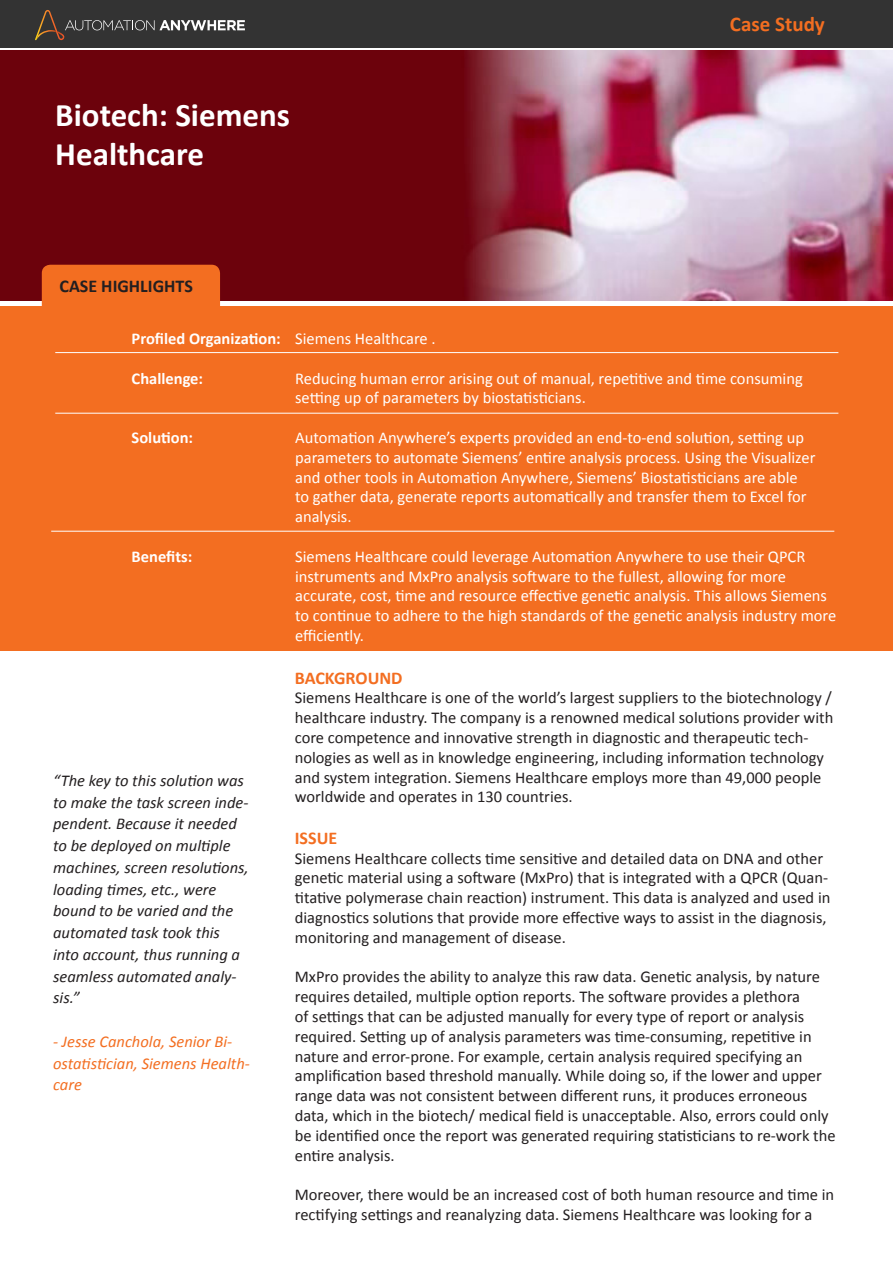
<style>
.page{position:relative;width:893px;height:1263px;background:#fff}
.page>*{position:absolute;margin:0;border:0;box-sizing:border-box;transform-origin:0 0}
.t1{font:700 33px/39.6px "Calibri";color:#fff}
.t2{font:700 21px "Calibri";color:#f36e21}
.t3{font:700 18px "Calibri";color:#f36e21}
.t4{font:700 18px "Calibri";color:#231f20}
.t5{font:16.5px/19.8px "Calibri";color:#231f20}
.t6{font:16.5px/19.8px "Calibri";color:#fff}
.t7{font:italic 16.5px/21.8px "Calibri";color:#231f20}
.t8{font:700 16.5px "Calibri";color:#fff}
.t9{font:italic 16.5px/21.8px "Calibri";color:#f36e21}
.s1{font-weight:400}
</style>
<div class="page">
<img style="left:0;top:51px;width:893px;height:249px">
<div style="left:42px;top:265px;width:178px;height:60px;background:#f36e21;border-radius:9px"></div>
<div style="left:0;top:0;width:893px;height:48px;background:#333"></div>
<div style="left:0;top:306px;width:892px;height:345px;background:#f36e21"></div>
<hr style="left:51px;top:531px;width:783px;height:1px;background:#fff">
<hr style="left:55px;top:352px;width:783px;height:1px;background:#fff">
<hr style="left:55px;top:413px;width:783px;height:1px;background:#fff">
<svg style="left:35px;top:10px;width:210px;height:30px"></svg>
<p class="t1" style="left:55px;top:95px;width:236px">Biotech: Siemens<br>Healthcare</p>
<p class="t4" style="left:60px;top:275px;width:135px">CASE HIGHLIGHTS</p>
<p class="t2" style="left:730px;top:10px;width:96px">Case Study</p>
<p class="t8" style="left:132px;top:328px;width:306px">Profiled Organization: <span class="s1">Siemens Healthcare .</span></p>
<p class="t8" style="left:132px;top:368px;width:73px">Challenge:</p>
<p class="t6" style="left:295px;top:368px;width:509px">Reducing human error arising out of manual, repetitive and time consuming setting up of parameters by biostatisticians.</p>
<p class="t8" style="left:132px;top:427px;width:63px">Solution:</p>
<p class="t6" style="left:295px;top:428px;width:522px">Automation Anywhere’s experts provided an end-to-end solution, setting up parameters to automate Siemens’ entire analysis process. Using the Visualizer and other tools in Automation Anywhere, Siemens’ Biostatisticians are able to gather data, generate reports automatically and transfer them to Excel for analysis.</p>
<p class="t8" style="left:132px;top:546px;width:62px">Benefits:</p>
<p class="t6" style="left:295px;top:546px;width:543px">Siemens Healthcare could leverage Automation Anywhere to use their QPCR instruments and MxPro analysis software to the fullest, allowing for more accurate, cost, time and resource effective genetic analysis. This allows Siemens to continue to adhere to the high standards of the genetic analysis industry more efficiently.</p>
<p class="t7" style="left:53px;top:769px;width:197px">“The key to this solution was to make the task screen inde&shy;pendent. Because it needed to be deployed on multiple machines, screen resolutions, loading times, etc., were bound to be varied and the automated task took this into account, thus running a seamless automated analy&shy;sis.”</p>
<p class="t9" style="left:53px;top:1030px;width:198px">- Jesse Canchola, Senior Bi&shy;ostatistician, Siemens Health&shy;care</p>
<p class="t3" style="left:295px;top:666px;width:109px">BACKGROUND</p>
<p class="t5" style="left:295px;top:688px;width:540px">Siemens Healthcare is one of the world’s largest suppliers to the biotechnology / healthcare industry. The company is a renowned medical solutions provider with core competence and innovative strength in diagnostic and therapeutic tech&shy;nologies as well as in knowledge engineering, including information technology and system integration. Siemens Healthcare employs more than 49,000 people worldwide and operates in 130 countries.</p>
<p class="t3" style="left:295px;top:826px;width:44px">ISSUE</p>
<p class="t5" style="left:295px;top:848px;width:537px">Siemens Healthcare collects time sensitive and detailed data on DNA and other genetic material using a software (MxPro) that is integrated with a QPCR (Quan&shy;titative polymerase chain reaction) instrument. This data is analyzed and used in diagnostics solutions that provide more effective ways to assist in the diagnosis, monitoring and management of disease.</p>
<p class="t5" style="left:295px;top:967px;width:542px">MxPro provides the ability to analyze this raw data. Genetic analysis, by nature requires detailed, multiple option reports. The software provides a plethora<br>of settings that can be adjusted manually for every type of report or analysis required. Setting up of analysis parameters was time-consuming, repetitive in nature and error-prone. For example, certain analysis required specifying an amplification based threshold manually. While doing so, if the lower and upper range data was not consistent between different runs, it produces erroneous data, which in the biotech/ medical field is unacceptable. Also, errors could only be identified once the report was generated requiring statisticians to re-work the entire analysis.</p>
<p class="t5" style="left:295px;top:1185px;width:541px">Moreover, there would be an increased cost of both human resource and time in rectifying settings and reanalyzing data. Siemens Healthcare was looking for a</p>
</div>
